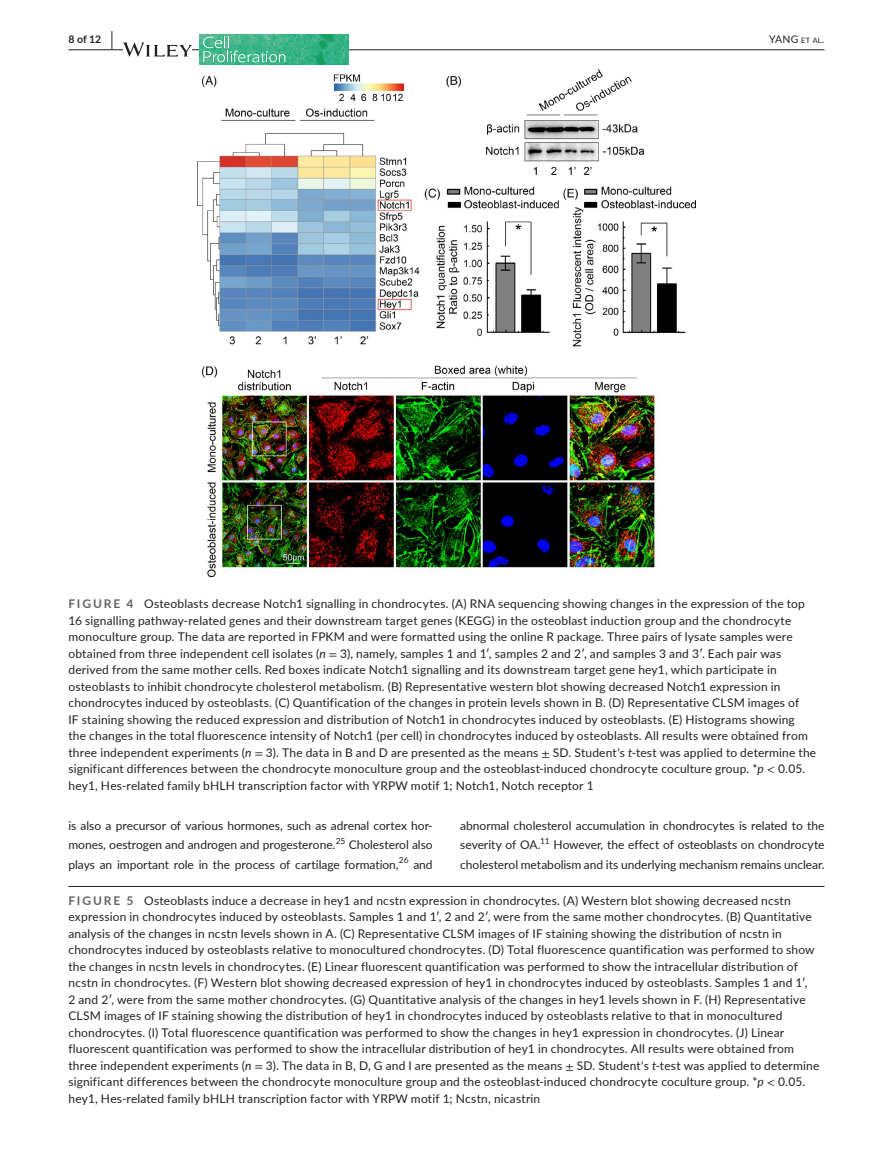
<style>
.page{position:relative;width:893px;height:1174px;background:#fff}
.page>*{position:absolute;margin:0;border:0;box-sizing:border-box;transform-origin:0 0}
.t1{font:12px/16.5px "Lato";letter-spacing:.015em;color:#231f20}
.t2{font:12px/19.5px "Lato";letter-spacing:-.005em;color:#231f20}
.t3{font:10.5px "Lato";color:#231f20}
.t4{font:700 10.5px "Lato";color:#231f20}
.t5{font:8.4px "Lato";color:#231f20}
.s1{font-size:19.5px}
.s2{font-size:7.35px}
.s3{font-weight:700;color:#636366}
.s4{font-style:italic}
.s5{font-family:"STIX"}
</style>
<div class="page">
<hr style="left:68px;top:49px;width:756px;height:1px;background:#231f20">
<svg style="left:123px;top:42px;width:69px;height:15px"></svg>
<img style="left:200px;top:35px;width:148px;height:30px">
<svg style="left:203px;top:36px;width:82px;height:27px;background:#59be99"></svg>
<img style="left:198px;top:69px;width:497px;height:507px">
<hr style="left:68px;top:886px;width:756px;height:1px;background:#231f20">
<p class="t4" style="left:68px;top:31px;width:46px">8 of 12 <span class="s1">|</span></p>
<p class="t3" style="left:769px;top:31px;width:57px">YANG <span class="s2">et al</span>.</p>
<p class="t1" style="left:68px;top:595px;width:749px"><span class="s3">FIGURE 4</span> Osteoblasts decrease Notch1 signalling in chondrocytes. (A) RNA sequencing showing changes in the expression of the top 16 signalling pathway-related genes and their downstream target genes (KEGG) in the osteoblast induction group and the chondrocyte monoculture group. The data are reported in FPKM and were formatted using the online R package. Three pairs of lysate samples were obtained from three independent cell isolates (<span class="s4">n</span> <span class="s5">=</span> 3), namely, samples 1 and 1′, samples 2 and 2′, and samples 3 and 3′. Each pair was derived from the same mother cells. Red boxes indicate Notch1 signalling and its downstream target gene hey1, which participate in osteoblasts to inhibit chondrocyte cholesterol metabolism. (B) Representative western blot showing decreased Notch1 expression in chondrocytes induced by osteoblasts. (C) Quantification of the changes in protein levels shown in B. (D) Representative CLSM images of<br>IF staining showing the reduced expression and distribution of Notch1 in chondrocytes induced by osteoblasts. (E) Histograms showing<br>the changes in the total fluorescence intensity of Notch1 (per cell) in chondrocytes induced by osteoblasts. All results were obtained from three independent experiments (<span class="s4">n</span> <span class="s5">=</span> 3). The data in B and D are presented as the means <span class="s5">±</span> SD. Student's <span class="s4">t</span>-test was applied to determine the significant differences between the chondrocyte monoculture group and the osteoblast-induced chondrocyte coculture group. *<span class="s4">p</span> <span class="s5">&lt;</span> 0.05. hey1, Hes-related family bHLH transcription factor with YRPW motif 1; Notch1, Notch receptor 1</p>
<p class="t2" style="left:68px;top:815px;width:366px">is also a precursor of various hormones, such as adrenal cortex hor&shy;mones, oestrogen and androgen and progesterone.</p>
<p class="t5" style="left:336px;top:835px;width:11px">25</p>
<p class="t2" style="left:68px;top:834px;width:366px;text-indent:280px">Cholesterol also plays an important role in the process of cartilage formation,</p>
<p class="t5" style="left:399px;top:854px;width:11px">26</p>
<p class="t1" style="left:413px;top:855px;width:21px">and</p>
<p class="t2" style="left:460px;top:815px;width:366px">abnormal cholesterol accumulation in chondrocytes is related to the severity of OA.</p>
<p class="t5" style="left:540px;top:835px;width:11px">11</p>
<p class="t2" style="left:460px;top:834px;width:366px;text-align:right">However, the effect of osteoblasts on chondrocyte<br>cholesterol metabolism and its underlying mechanism remains unclear.</p>
<p class="t1" style="left:68px;top:891px;width:752px"><span class="s3">FIGURE 5</span> Osteoblasts induce a decrease in hey1 and ncstn expression in chondrocytes. (A) Western blot showing decreased ncstn expression in chondrocytes induced by osteoblasts. Samples 1 and 1′, 2 and 2′, were from the same mother chondrocytes. (B) Quantitative analysis of the changes in ncstn levels shown in A. (C) Representative CLSM images of IF staining showing the distribution of ncstn in chondrocytes induced by osteoblasts relative to monocultured chondrocytes. (D) Total fluorescence quantification was performed to show the changes in ncstn levels in chondrocytes. (E) Linear fluorescent quantification was performed to show the intracellular distribution of ncstn in chondrocytes. (F) Western blot showing decreased expression of hey1 in chondrocytes induced by osteoblasts. Samples 1 and 1′,<br>2 and 2′, were from the same mother chondrocytes. (G) Quantitative analysis of the changes in hey1 levels shown in F. (H) Representative CLSM images of IF staining showing the distribution of hey1 in chondrocytes induced by osteoblasts relative to that in monocultured chondrocytes. (I) Total fluorescence quantification was performed to show the changes in hey1 expression in chondrocytes. (J) Linear fluorescent quantification was performed to show the intracellular distribution of hey1 in chondrocytes. All results were obtained from three independent experiments (<span class="s4">n</span> <span class="s5">=</span> 3). The data in B, D, G and I are presented as the means <span class="s5">±</span> SD. Student's <span class="s4">t</span>-test was applied to determine significant differences between the chondrocyte monoculture group and the osteoblast-induced chondrocyte coculture group. *<span class="s4">p</span> <span class="s5">&lt;</span> 0.05. hey1, Hes-related family bHLH transcription factor with YRPW motif 1; Ncstn, nicastrin</p>
</div>
